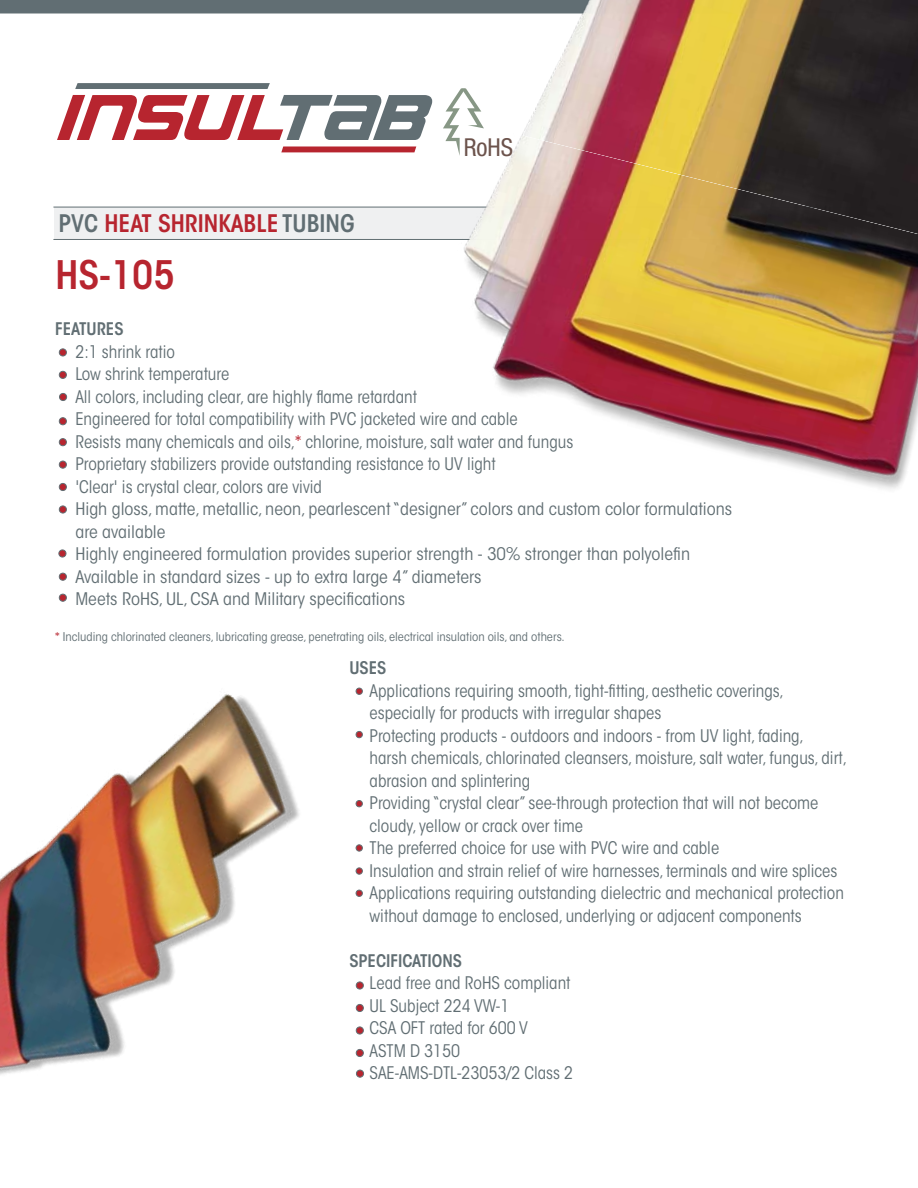
<style>
.page{position:relative;width:918px;height:1188px;background:#fff}
.page>*{position:absolute;margin:0;border:0;box-sizing:border-box;transform-origin:0 0}
.t1{font:600 condensed 39px "ITC Avant Garde Std";color:#b7252f}
.t2{font:600 condensed 24px "ITC Avant Garde Std";color:#b7252f}
.t3{font:condensed 17.25px/22.5px "ITC Avant Garde Std";color:#616e73}
.t4{font:condensed 12px "ITC Avant Garde Std";color:#616e73;scale:1.06 1}
.s1{color:#616e73}
.s2{font-weight:600}
.s3{color:#b7252f}
</style>
<div class="page">
<img style="left:0;top:597px;width:364px;height:481px">
<div style="left:54px;top:207px;width:810px;height:32px;background:#eff0f1"></div>
<hr style="left:53px;top:207px;width:812px;height:1px;background:#616e73">
<hr style="left:53px;top:239px;width:812px;height:1px;background:#616e73">
<svg style="left:57px;top:95px;width:375px;height:45px"></svg>
<svg style="left:75px;top:83px;width:195px;height:6px"></svg>
<svg style="left:281px;top:146px;width:78px;height:6px"></svg>
<div style="left:59px;top:349px;width:7px;height:7px;background:#b7252f;border-radius:50%"></div>
<div style="left:59px;top:349px;width:8px;height:7px;border:1px solid #616e73;border-radius:50%"></div>
<div style="left:59px;top:371px;width:7px;height:7px;background:#b7252f;border-radius:50%"></div>
<div style="left:59px;top:371px;width:8px;height:8px;border:1px solid #616e73;border-radius:50%"></div>
<div style="left:59px;top:418px;width:7px;height:7px;background:#b7252f;border-radius:50%"></div>
<div style="left:59px;top:417px;width:8px;height:8px;border:1px solid #616e73;border-radius:50%"></div>
<div style="left:59px;top:461px;width:7px;height:7px;background:#b7252f;border-radius:50%"></div>
<div style="left:59px;top:461px;width:8px;height:7px;border:1px solid #616e73;border-radius:50%"></div>
<div style="left:59px;top:439px;width:7px;height:7px;background:#b7252f;border-radius:50%"></div>
<div style="left:59px;top:438px;width:8px;height:8px;border:1px solid #616e73;border-radius:50%"></div>
<div style="left:59px;top:573px;width:7px;height:7px;background:#b7252f;border-radius:50%"></div>
<div style="left:59px;top:573px;width:8px;height:7px;border:1px solid #616e73;border-radius:50%"></div>
<div style="left:59px;top:550px;width:7px;height:7px;background:#b7252f;border-radius:50%"></div>
<div style="left:59px;top:550px;width:7px;height:7px;border:1px solid #616e73;border-radius:50%"></div>
<svg style="left:356px;top:688px;width:6px;height:6px"></svg>
<div style="left:356px;top:688px;width:7px;height:7px;border:1px solid #616e73;border-radius:50%"></div>
<div style="left:356px;top:731px;width:6px;height:7px;background:#b7252f;border-radius:50%"></div>
<div style="left:356px;top:731px;width:7px;height:7px;border:1px solid #616e73;border-radius:50%"></div>
<svg style="left:356px;top:845px;width:6px;height:6px"></svg>
<div style="left:356px;top:845px;width:7px;height:6px;border:1px solid #616e73;border-radius:50%"></div>
<svg style="left:356px;top:801px;width:6px;height:6px"></svg>
<div style="left:356px;top:800px;width:7px;height:7px;border:1px solid #616e73;border-radius:50%"></div>
<svg style="left:356px;top:868px;width:6px;height:6px"></svg>
<div style="left:356px;top:868px;width:7px;height:6px;border:1px solid #616e73;border-radius:50%"></div>
<svg style="left:356px;top:890px;width:6px;height:6px"></svg>
<div style="left:356px;top:890px;width:7px;height:7px;border:1px solid #616e73;border-radius:50%"></div>
<div style="left:0;top:0;width:918px;height:14px;background:#616e73"></div>
<img style="left:438px;top:0;width:480px;height:114px">
<img style="left:359px;top:114px;width:559px;height:375px">
<div style="left:59px;top:483px;width:7px;height:8px;background:#b7252f;border-radius:50%"></div>
<div style="left:59px;top:483px;width:8px;height:8px;border:1px solid #616e73;border-radius:50%"></div>
<div style="left:59px;top:506px;width:7px;height:7px;background:#b7252f;border-radius:50%"></div>
<div style="left:59px;top:506px;width:8px;height:7px;border:1px solid #616e73;border-radius:50%"></div>
<div style="left:59px;top:594px;width:7px;height:7px;background:#b7252f;border-radius:50%"></div>
<div style="left:59px;top:594px;width:8px;height:7px;border:1px solid #616e73;border-radius:50%"></div>
<div style="left:356px;top:982px;width:7px;height:7px;background:#b7252f;border-radius:50%"></div>
<div style="left:356px;top:982px;width:8px;height:7px;border:1px solid #616e73;border-radius:50%"></div>
<div style="left:356px;top:1004px;width:7px;height:8px;background:#b7252f;border-radius:50%"></div>
<div style="left:356px;top:1004px;width:8px;height:8px;border:1px solid #616e73;border-radius:50%"></div>
<div style="left:356px;top:1027px;width:7px;height:7px;background:#b7252f;border-radius:50%"></div>
<div style="left:356px;top:1027px;width:8px;height:7px;border:1px solid #616e73;border-radius:50%"></div>
<div style="left:356px;top:1049px;width:7px;height:8px;background:#b7252f;border-radius:50%"></div>
<div style="left:356px;top:1049px;width:8px;height:8px;border:1px solid #616e73;border-radius:50%"></div>
<div style="left:60px;top:393px;width:7px;height:8px;background:#b7252f;border-radius:50%"></div>
<div style="left:59px;top:393px;width:8px;height:8px;border:1px solid #616e73;border-radius:50%"></div>
<div style="left:356px;top:1070px;width:8px;height:7px;background:#b7252f;border-radius:50%"></div>
<div style="left:356px;top:1070px;width:8px;height:7px;border:1px solid #616e73;border-radius:50%"></div>
<svg style="left:443px;top:88px;width:70px;height:68px"></svg>
<p class="t2" style="left:59px;top:209px;width:298px"><span class="s1">PVC</span> HEAT SHRINKABLE <span class="s1">TUBING</span></p>
<p class="t1" style="left:56px;top:251px;width:120px">HS-105</p>
<p class="t3" style="left:75px;top:318px;width:658px;text-indent:-20px"><span class="s2">FEATURES<br></span>2:1 shrink ratio<br>Low shrink temperature<br>All colors, including clear, are highly flame retardant<br>Engineered for total compatibility with PVC jacketed wire and cable<br>Resists many chemicals and oils,<span class="s3">*</span> chlorine, moisture, salt water and fungus<br>Proprietary stabilizers provide outstanding resistance to UV light<br>'Clear' is crystal clear, colors are vivid<br>High gloss, matte, metallic, neon, pearlescent “designer” colors and custom color formulations are available<br>Highly engineered formulation provides superior strength - 30% stronger than polyolefin Available in standard sizes - up to extra large 4” diameters<br>Meets RoHS, UL, CSA and Military specifications</p>
<p class="t4" style="left:55px;top:630px;width:482px"><span class="s3">*</span> Including chlorinated cleaners, lubricating grease, penetrating oils, electrical insulation oils, and others.</p>
<p class="t3" style="left:370px;top:657px;width:479px;text-indent:-20px"><span class="s2">USES<br></span>Applications requiring smooth, tight-fitting, aesthetic coverings, especially for products with irregular shapes<br>Protecting products - outdoors and indoors - from UV light, fading,<br>harsh chemicals, chlorinated cleansers, moisture, salt water, fungus, dirt, abrasion and splintering<br>Providing “crystal clear” see-through protection that will not become cloudy, yellow or crack over time<br>The preferred choice for use with PVC wire and cable<br>Insulation and strain relief of wire harnesses, terminals and wire splices Applications requiring outstanding dielectric and mechanical protection without damage to enclosed, underlying or adjacent components</p>
<p class="t3" style="left:370px;top:949px;width:205px;text-indent:-20px"><span class="s2">SPECIFICATIONS<br></span>Lead free and RoHS compliant<br>UL Subject 224 VW-1<br>CSA OFT rated for 600 V<br>ASTM D 3150<br>SAE-AMS-DTL-23053/2 Class 2</p>
</div>
